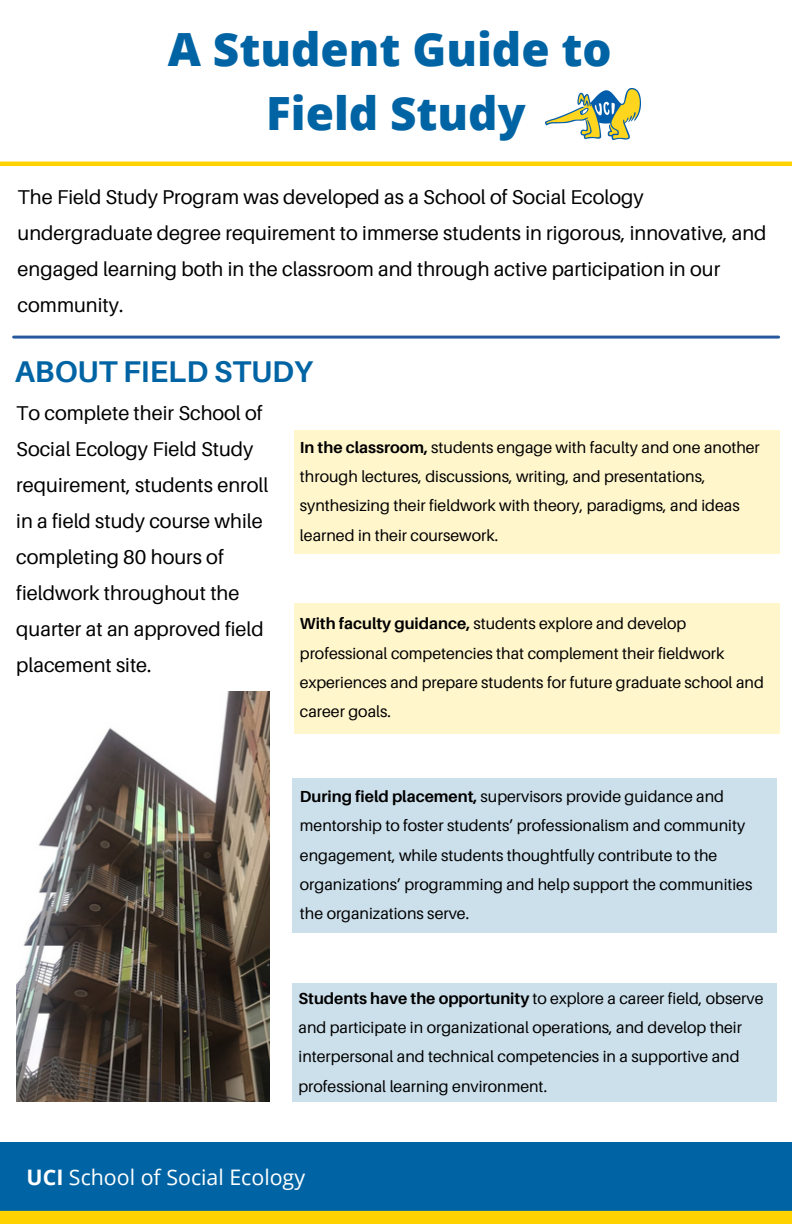
<style>
.page{position:relative;width:792px;height:1224px;background:#fff}
.page>*{position:absolute;margin:0;border:0;box-sizing:border-box;transform-origin:0 0}
.t1{font:800 45.8px/64.2px "Open Sans";color:#0064a4;text-align:center}
.t2{font:700 30px "Aileron";color:#0064a4}
.t3{font:21.4px "Open Sans";color:#fff}
.t4{font:20px/36px "Aileron";color:#000}
.t5{font:16px/29.4px "Aileron";color:#000}
.s1{font-weight:700}
</style>
<div class="page">
<div style="left:0;top:1143px;width:792px;height:68px;background:#0064a4"></div>
<div style="left:0;top:1211px;width:792px;height:13px;background:#ffd200"></div>
<hr style="left:0;top:162px;width:792px;height:4px;background:#ffd200">
<img style="left:546px;top:89px;width:94px;height:51px">
<hr style="left:14px;top:336px;width:765px;height:3px;background:#28599e">
<div style="left:292px;top:778px;width:485px;height:154px;background:#cce0ec"></div>
<img style="left:16px;top:692px;width:254px;height:409px">
<div style="left:292px;top:983px;width:485px;height:118px;background:#cce0ec"></div>
<div style="left:294px;top:430px;width:485px;height:123px;background:#fff6cc"></div>
<div style="left:294px;top:603px;width:485px;height:131px;background:#fff6cc"></div>
<h1 class="t1" style="left:168px;top:16px;width:446px">A Student Guide to<br>Field Study</h1>
<p class="t4" style="left:18px;top:179px;width:750px">The Field Study Program was developed as a School of Social Ecology undergraduate degree requirement to immerse students in rigorous, innovative, and engaged learning both in the classroom and through active participation in our community.</p>
<h2 class="t2" style="left:15px;top:353px;width:300px">ABOUT FIELD STUDY</h2>
<p class="t4" style="left:16px;top:394px;width:254px">To complete their School of<br>Social Ecology Field Study requirement, students enroll in a field study course while completing 80 hours of fieldwork throughout the quarter at an approved field placement site.</p>
<p class="t5" style="left:300px;top:432px;width:462px"><span class="s1">In the classroom,</span> students engage with faculty and one another through lectures, discussions, writing, and presentations, synthesizing their fieldwork with theory, paradigms, and ideas learned in their coursework.</p>
<p class="t5" style="left:300px;top:609px;width:465px"><span class="s1">With faculty guidance,</span> students explore and develop professional competencies that complement their fieldwork experiences and prepare students for future graduate school and career goals.</p>
<p class="t5" style="left:300px;top:781px;width:454px"><span class="s1">During field placement,</span> supervisors provide guidance and mentorship to foster students’ professionalism and community engagement, while students thoughtfully contribute to the organizations’ programming and help support the communities the organizations serve.</p>
<p class="t5" style="left:299px;top:983px;width:466px"><span class="s1">Students have the opportunity</span> to explore a career field, observe and participate in organizational operations, and develop their interpersonal and technical competencies in a supportive and professional learning environment.</p>
<h3 class="t3" style="left:27px;top:1162px;width:280px"><span class="s1">UCI</span> School of Social Ecology</h3>
</div>
